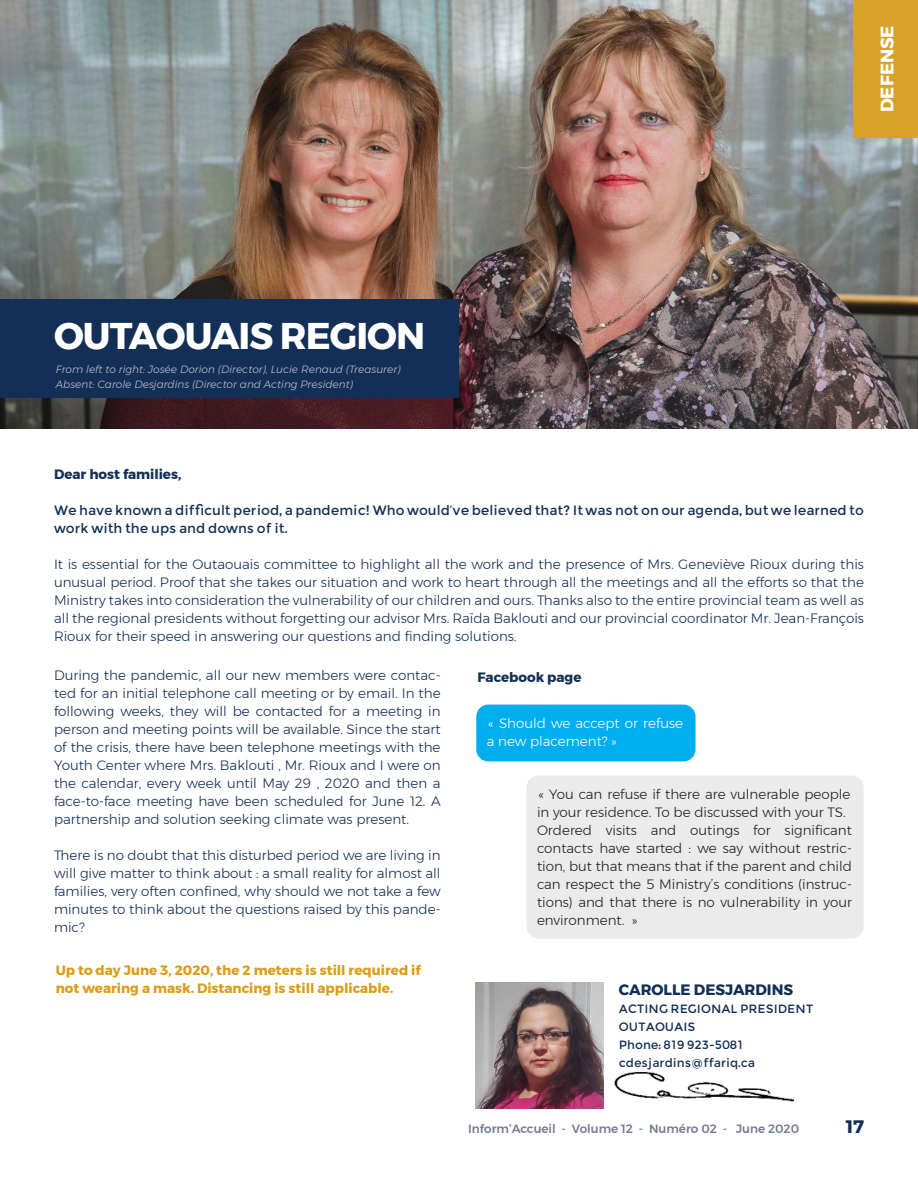
<style>
.page{position:relative;width:918px;height:1188px;background:#fff}
.page>*{position:absolute;margin:0;border:0;box-sizing:border-box;transform-origin:0 0}
.t1{font:700 37.05px "Montserrat";letter-spacing:-.025em;color:#fff}
.t2{font:700 18px "Montserrat";color:#fff}
.t3{font:700 18px "Montserrat";color:#132f55}
.t4{font:700 15px "Montserrat";color:#132f55}
.t5{font:300 13.5px/18px "Montserrat";color:#132f55;text-align:justify}
.t6{font:300 13.5px/18px "Montserrat";color:#231f20}
.t7{font:13.5px/18px "Montserrat";color:#132f55}
.t8{font:700 13.5px/18px "Montserrat";color:#db9d14}
.t9{font:300 13.5px/18px "Montserrat";color:#fff}
.t10{font:700 13.5px "Montserrat";color:#132f55}
.t11{font:12px/18px "Montserrat";color:#132f55}
.t12{font:500 12px "Montserrat";color:#757993}
.t13{font:italic 300 10.5px/15px "Montserrat";color:#bcbecb}
</style>
<div class="page">
<img style="left:475px;top:982px;width:128px;height:127px">
<img style="left:0;top:0;width:454px;height:429px">
<img style="left:454px;top:0;width:464px;height:429px">
<img style="left:614px;top:1071px;width:181px;height:31px">
<div style="left:482px;top:710px;width:208px;height:46px;background:#00aeef;border-radius:7px"></div>
<div style="left:476px;top:705px;width:220px;height:56px;border:10px solid #00aeef;border-radius:7px"></div>
<div style="left:532px;top:781px;width:326px;height:152px;background:#ebebeb;border-radius:7px"></div>
<div style="left:526px;top:776px;width:338px;height:163px;border:10px solid #ebebeb;border-radius:7px"></div>
<div style="left:853px;top:0;width:65px;height:137px;background:#d6a227"></div>
<div style="left:0;top:299px;width:459px;height:99px;background:#132f55"></div>
<h2 class="t2" style="left:873px;top:112px;width:88px;rotate:-90deg">DEFENSE</h2>
<h1 class="t1" style="left:54px;top:306px;width:373px">OUTAOUAIS REGION</h1>
<p class="t13" style="left:56px;top:361px;width:346px">From left to right: Josée Dorion (Director), Lucie Renaud (Treasurer)<br>Absent: Carole Desjardins (Director and Acting President)</p>
<p class="t10" style="left:54px;top:463px;width:129px">Dear host families,</p>
<p class="t7" style="left:54px;top:501px;width:812px">We have known a difficult period, a pandemic! Who would’ve believed that? It was not on our agenda, but we learned to work with the ups and downs of it.</p>
<p class="t5" style="left:54px;top:555px;width:812px">It is essential for the Outaouais committee to highlight all the work and the presence of Mrs. Geneviève Rioux during this unusual period. Proof that she takes our situation and work to heart through all the meetings and all the efforts so that the Ministry takes into consideration the vulnerability of our children and ours. Thanks also to the entire provincial team as well as all the regional presidents without forgetting our advisor Mrs. Raïda Baklouti and our provincial coordinator Mr. Jean-François Rioux for their speed in answering our questions and finding solutions.</p>
<p class="t5" style="left:54px;top:666px;width:388px">During the pandemic, all our new members were contac&shy;ted for an initial telephone call meeting or by email. In the following weeks, they will be contacted for a meeting in person and meeting points will be available. Since the start of the crisis, there have been telephone meetings with the Youth Center where Mrs. Baklouti , Mr. Rioux and I were on the calendar, every week until May 29 , 2020 and then a face-to-face meeting have been scheduled for June 12. A partnership and solution seeking climate was present.</p>
<p class="t5" style="left:54px;top:846px;width:388px">There is no doubt that this disturbed period we are living in will give matter to think about : a small reality for almost all families, very often confined, why should we not take a few minutes to think about the questions raised by this pande&shy;mic?</p>
<p class="t8" style="left:56px;top:961px;width:367px">Up to day June 3, 2020, the 2 meters is still required if not wearing a mask. Distancing is still applicable.</p>
<p class="t10" style="left:477px;top:666px;width:106px">Facebook page</p>
<p class="t9" style="left:487px;top:714px;width:198px">« Should we accept or refuse a new placement? »</p>
<p class="t6" style="left:537px;top:785px;width:317px">« You can refuse if there are vulnerable people in your residence. To be discussed with your TS.<br>Ordered visits and outings for significant contacts have started : we say without restric&shy;tion, but that means that if the parent and child can respect the 5 Ministry’s conditions (instruc&shy;tions) and that there is no vulnerability in your environment. »</p>
<p class="t4" style="left:619px;top:978px;width:176px">CAROLLE DESJARDINS</p>
<p class="t11" style="left:619px;top:1000px;width:196px">ACTING REGIONAL PRESIDENT<br>OUTAOUAIS<br>Phone: 819 923-5081 cdesjardins@ffariq.ca</p>
<p class="t12" style="left:468px;top:1119px;width:332px">Inform’Accueil - Volume 12 - Numéro 02 - June 2020</p>
<h2 class="t3" style="left:846px;top:1112px;width:19px">17</h2>
</div>
